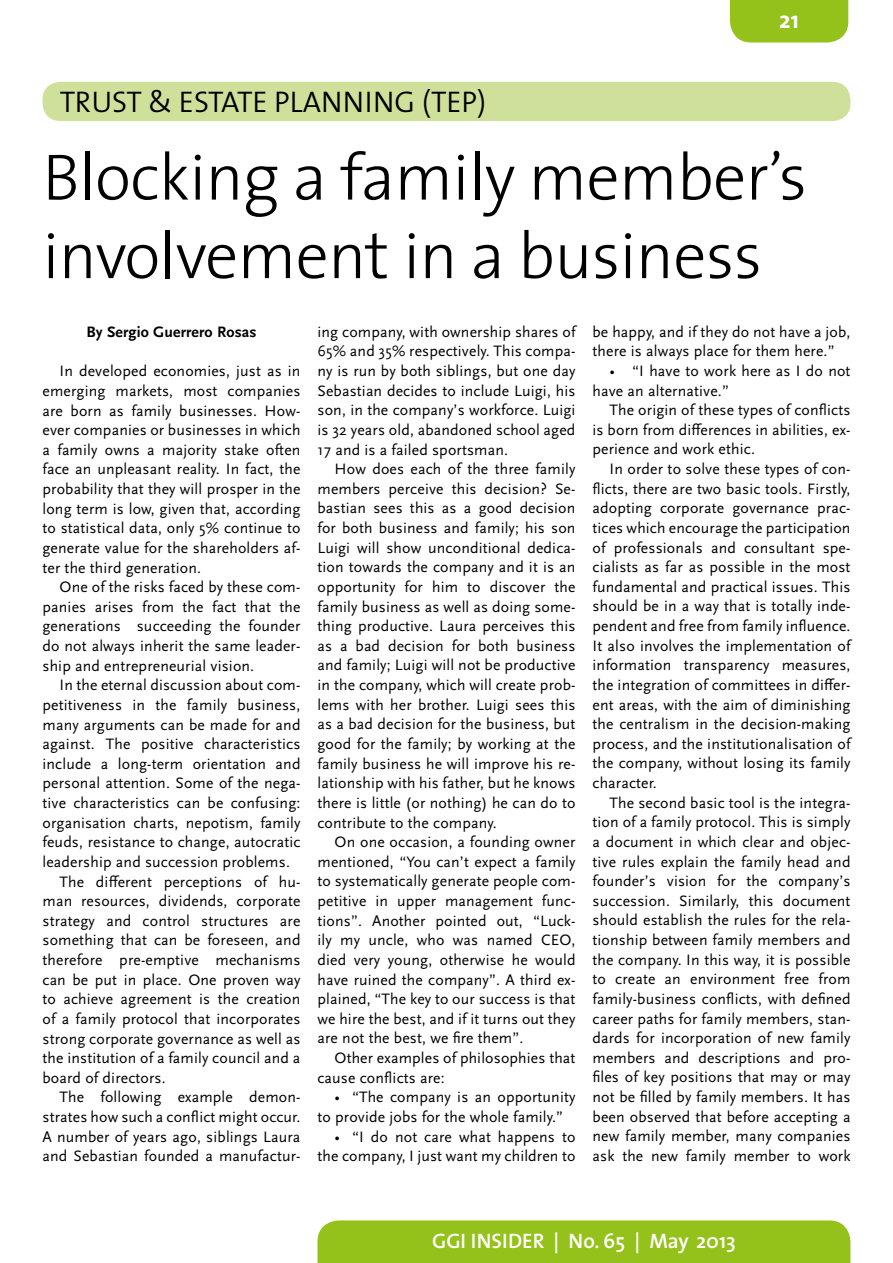
<style>
.page{position:relative;width:893px;height:1263px;background:#fff}
.page>*{position:absolute;margin:0;border:0;box-sizing:border-box;transform-origin:0 0}
.t1{font:300 66px/78.6px "The Sans";letter-spacing:-.01em;color:#000}
.t2{font:300 30px "The Sans";color:#000}
.t3{font:700 24px "The Sans";color:#fff}
.t4{font:600 21px "The Sans";color:#fff}
.t5{font:15.75px/19.6px "Scala Sans Pro";letter-spacing:.01em;color:#000;text-align:justify}
.t6{font:700 15.75px "Scala Sans Pro";letter-spacing:.01em;color:#000}
</style>
<div class="page">
<div style="left:317px;top:1220px;width:533px;height:43px;background:#94c11a"></div>
<div style="left:730px;top:0;width:118px;height:43px;background:#94c11a"></div>
<div style="left:43px;top:82px;width:807px;height:39px;background:#cfe09a;border-radius:18px"></div>
<h2 class="t2" style="left:60px;top:77px;width:428px">TRUST &amp; ESTATE PLANNING (TEP)</h2>
<h3 class="t3" style="left:779px;top:-1px;width:21px">21</h3>
<h1 class="t1" style="left:43px;top:136px;width:766px">Blocking a family member’s involvement in a business</h1>
<p class="t6" style="left:86px;top:323px;width:172px">By Sergio Guerrero Rosas</p>
<p class="t5" style="left:43px;top:361px;width:259px;text-indent:17px">In developed economies, just as in emerging markets, most companies are born as family businesses. How&shy;ever companies or businesses in which a family owns a majority stake often face an unpleasant reality. In fact, the probability that they will prosper in the long term is low, given that, according to statistical data, only 5% continue to generate value for the shareholders af&shy;ter the third generation.</p>
<p class="t5" style="left:43px;top:577px;width:259px;text-indent:17px">One of the risks faced by these com&shy;panies arises from the fact that the generations succeeding the founder do not always inherit the same leader&shy;ship and entrepreneurial vision.</p>
<p class="t5" style="left:60px;top:675px;width:242px">In the eternal discussion about com-</p>
<p class="t5" style="left:43px;top:695px;width:259px">petitiveness in the family business,</p>
<p class="t5" style="left:43px;top:714px;width:259px">many arguments can be made for and</p>
<p class="t5" style="left:43px;top:734px;width:259px">against. The positive characteristics</p>
<p class="t5" style="left:43px;top:754px;width:259px">include a long-term orientation and</p>
<p class="t5" style="left:43px;top:773px;width:259px">personal attention. Some of the nega-</p>
<p class="t5" style="left:43px;top:793px;width:259px">tive characteristics can be confusing:</p>
<p class="t5" style="left:43px;top:813px;width:259px">organisation charts, nepotism, family</p>
<p class="t5" style="left:43px;top:832px;width:259px">feuds, resistance to change, autocratic</p>
<p class="t5" style="left:43px;top:852px;width:249px">leadership and succession problems.</p>
<p class="t5" style="left:60px;top:871px;width:242px">The different perceptions of hu-</p>
<p class="t5" style="left:43px;top:891px;width:259px">man resources, dividends, corporate</p>
<p class="t5" style="left:43px;top:911px;width:259px">strategy and control structures are</p>
<p class="t5" style="left:43px;top:930px;width:259px">something that can be foreseen, and</p>
<p class="t5" style="left:43px;top:950px;width:259px">therefore pre-emptive mechanisms</p>
<p class="t5" style="left:43px;top:970px;width:259px">can be put in place. One proven way</p>
<p class="t5" style="left:43px;top:989px;width:259px">to achieve agreement is the creation</p>
<p class="t5" style="left:43px;top:1009px;width:259px">of a family protocol that incorporates</p>
<p class="t5" style="left:43px;top:1028px;width:259px">strong corporate governance as well as</p>
<p class="t5" style="left:43px;top:1048px;width:259px">the institution of a family council and a</p>
<p class="t5" style="left:43px;top:1068px;width:125px">board of directors.</p>
<p class="t5" style="left:60px;top:1087px;width:242px">The following example demon-</p>
<p class="t5" style="left:43px;top:1107px;width:259px">strates how such a conflict might occur.</p>
<p class="t5" style="left:43px;top:1127px;width:259px">A number of years ago, siblings Laura</p>
<p class="t5" style="left:43px;top:1146px;width:259px">and Sebastian founded a manufactur-</p>
<p class="t5" style="left:317px;top:322px;width:259px">ing company, with ownership shares of 65% and 35% respectively. This compa&shy;ny is run by both siblings, but one day Sebastian decides to include Luigi, his son, in the company’s workforce. Luigi is 32 years old, abandoned school aged 17 and is a failed sportsman.</p>
<p class="t5" style="left:317px;top:459px;width:259px;text-indent:17px">How does each of the three family members perceive this decision? Se&shy;bastian sees this as a good decision for both business and family; his son Luigi will show unconditional dedica&shy;tion towards the company and it is an opportunity for him to discover the family business as well as doing some&shy;thing productive. Laura perceives this as a bad decision for both business and family; Luigi will not be productive in the company, which will create prob&shy;lems with her brother. Luigi sees this as a bad decision for the business, but good for the family; by working at the family business he will improve his re&shy;lationship with his father, but he knows there is little (or nothing) he can do to contribute to the company.</p>
<p class="t5" style="left:317px;top:832px;width:259px;text-indent:17px">On one occasion, a founding owner mentioned, “You can’t expect a family to systematically generate people com&shy;petitive in upper management func&shy;tions”. Another pointed out, “Luck&shy;ily my uncle, who was named CEO, died very young, otherwise he would have ruined the company”. A third ex&shy;plained, “The key to our success is that we hire the best, and if it turns out they are not the best, we fire them”.</p>
<p class="t5" style="left:317px;top:1048px;width:259px;text-indent:17px">Other examples of philosophies that cause conflicts are:</p>
<p class="t5" style="left:317px;top:1087px;width:259px;text-indent:17px">• “The company is an opportunity to provide jobs for the whole family.”</p>
<p class="t5" style="left:318px;top:1126px;width:259px;text-align:right">• “I do not care what happens to the company, I just want my children to</p>
<p class="t5" style="left:592px;top:322px;width:259px">be happy, and if they do not have a job, there is always place for them here.”</p>
<p class="t5" style="left:592px;top:361px;width:259px;text-indent:17px">• “I have to work here as I do not have an alternative.”</p>
<p class="t5" style="left:592px;top:400px;width:259px;text-indent:17px">The origin of these types of conflicts is born from differences in abilities, ex&shy;perience and work ethic.</p>
<p class="t5" style="left:592px;top:459px;width:259px;text-indent:17px">In order to solve these types of con&shy;flicts, there are two basic tools. Firstly, adopting corporate governance prac&shy;tices which encourage the participation of professionals and consultant spe&shy;cialists as far as possible in the most fundamental and practical issues. This should be in a way that is totally inde&shy;pendent and free from family influence.<br>It also involves the implementation of information transparency measures, the integration of committees in differ&shy;ent areas, with the aim of diminishing the centralism in the decision-making process, and the institutionalisation of the company, without losing its family character.</p>
<p class="t5" style="left:592px;top:793px;width:259px;text-indent:17px">The second basic tool is the integra&shy;tion of a family protocol. This is simply a document in which clear and objec&shy;tive rules explain the family head and founder’s vision for the company’s succession. Similarly, this document should establish the rules for the rela&shy;tionship between family members and the company. In this way, it is possible to create an environment free from family-business conflicts, with defined career paths for family members, stan&shy;dards for incorporation of new family members and descriptions and pro&shy;files of key positions that may or may not be filled by family members. It has been observed that before accepting a new family member, many companies ask the new family member to work</p>
<h3 class="t4" style="left:432px;top:1223px;width:305px">GGI INSIDER | No. 65 | May 2013</h3>
</div>
